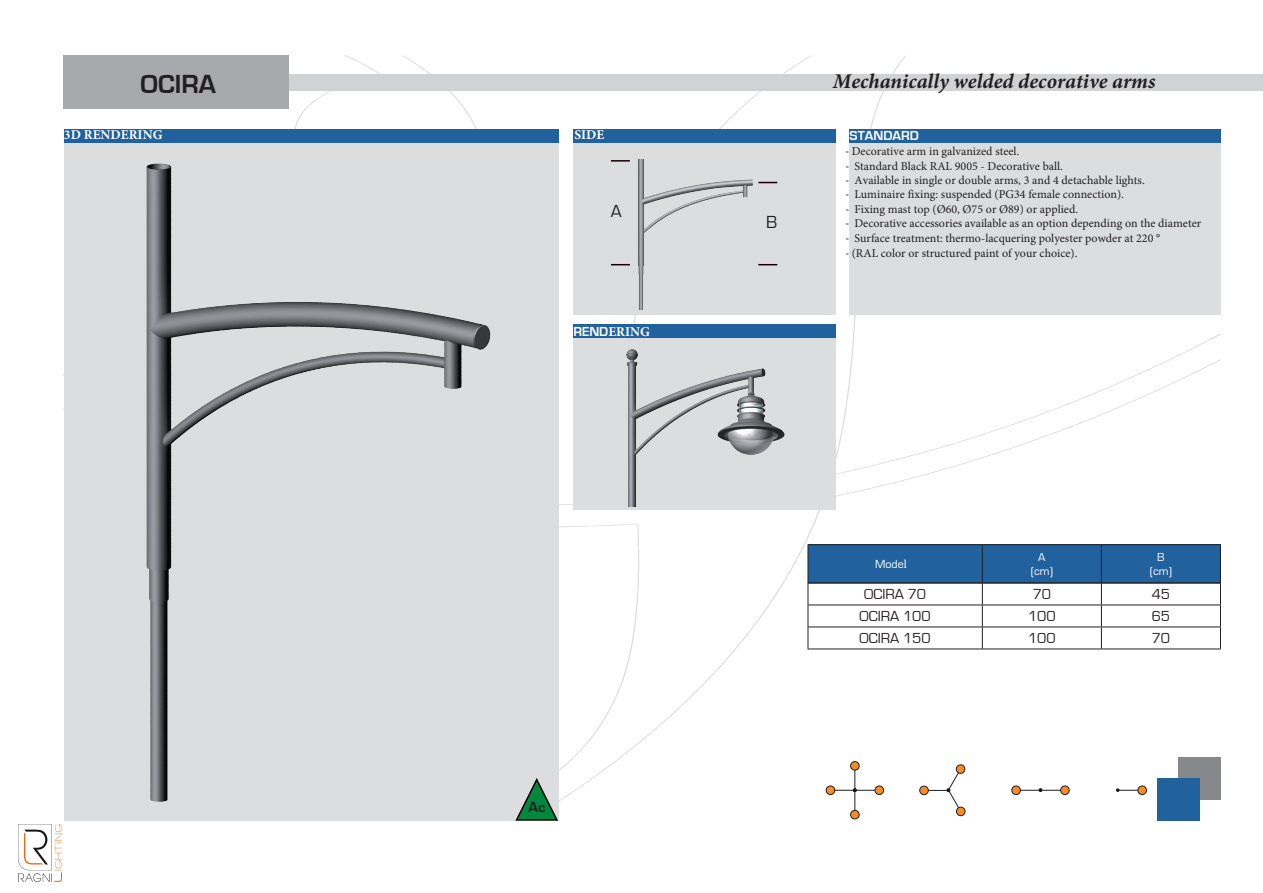
<style>
.page{position:relative;width:1263px;height:893px;background:#fff}
.page>*{position:absolute;margin:0;border:0;box-sizing:border-box;transform-origin:0 0}
.t1{font:700 27px "Eurostile";color:#231f20}
.t2{font:italic 700 21px "Minion Pro";color:#231f20}
.t3{font:18px "Eurostile";color:#231f20}
.t4{font:15px "Eurostile";color:#231f20}
.t5{font:700 15px "Eurostile";color:#231f20}
.t6{font:700 13.5px "Minion Pro";color:#fff}
.t7{font:700 13.5px "Eurostile";color:#fff}
.t8{font:12px "Minion Pro";color:#231f20}
.t9{font:12px/14.4px "Eurostile";color:#fff;text-align:center}
.s1{font-family:"Eurostile"}
.s2{font-family:"Minion Pro"}
</style>
<div class="page">
<img style="left:289px;top:55px;width:931px;height:766px">
<div style="left:574px;top:325px;width:262px;height:185px;background:#dcdddf"></div>
<div style="left:64px;top:129px;width:494px;height:692px;background:#dcdddf"></div>
<div style="left:574px;top:129px;width:262px;height:186px;background:#dcdddf"></div>
<div style="left:849px;top:129px;width:371px;height:186px;background:#dcdddf"></div>
<div style="left:64px;top:129px;width:494px;height:14px;background:#21619d"></div>
<div style="left:574px;top:129px;width:262px;height:14px;background:#21619d"></div>
<div style="left:849px;top:129px;width:371px;height:14px;background:#21619d"></div>
<div style="left:574px;top:325px;width:262px;height:13px;background:#21619d"></div>
<div style="left:1178px;top:757px;width:42px;height:43px;background:#86888b"></div>
<div style="left:1157px;top:778px;width:42px;height:43px;background:#21619d"></div>
<div style="left:808px;top:545px;width:412px;height:38px;background:#21619d"></div>
<hr style="left:808px;top:544px;width:174px;height:1px;background:#231f20">
<hr style="left:808px;top:545px;width:1px;height:38px;background:#231f20">
<hr style="left:982px;top:544px;width:119px;height:1px;background:#231f20">
<hr style="left:1101px;top:544px;width:120px;height:1px;background:#231f20">
<hr style="left:1101px;top:545px;width:1px;height:38px;background:#231f20">
<hr style="left:1220px;top:545px;width:1px;height:38px;background:#231f20">
<hr style="left:982px;top:545px;width:1px;height:38px;background:#231f20">
<div style="left:64px;top:74px;width:1199px;height:16px;background:#d1d2d4"></div>
<div style="left:64px;top:55px;width:225px;height:54px;background:#a8a9ad"></div>
<svg style="left:764px;top:182px;width:13px;height:1px"></svg>
<hr style="left:808px;top:583px;width:174px;height:1px;background:#231f20">
<hr style="left:982px;top:583px;width:119px;height:1px;background:#231f20">
<hr style="left:1101px;top:583px;width:120px;height:1px;background:#231f20">
<hr style="left:808px;top:605px;width:174px;height:1px;background:#231f20">
<hr style="left:982px;top:605px;width:119px;height:1px;background:#231f20">
<hr style="left:1101px;top:605px;width:120px;height:1px;background:#231f20">
<hr style="left:808px;top:627px;width:174px;height:1px;background:#231f20">
<svg style="left:808px;top:583px;width:1px;height:66px"></svg>
<hr style="left:982px;top:627px;width:119px;height:1px;background:#231f20">
<svg style="left:982px;top:583px;width:1px;height:66px"></svg>
<hr style="left:1101px;top:627px;width:120px;height:1px;background:#231f20">
<svg style="left:1101px;top:583px;width:1px;height:66px"></svg>
<svg style="left:1220px;top:583px;width:1px;height:66px"></svg>
<hr style="left:808px;top:649px;width:174px;height:1px;background:#231f20">
<hr style="left:982px;top:649px;width:119px;height:1px;background:#231f20">
<hr style="left:1101px;top:649px;width:120px;height:1px;background:#231f20">
<svg style="left:764px;top:264px;width:13px;height:1px"></svg>
<img style="left:638px;top:159px;width:126px;height:150px">
<svg style="left:515px;top:778px;width:44px;height:43px"></svg>
<img style="left:146px;top:163px;width:377px;height:651px">
<img style="left:626px;top:349px;width:159px;height:157px">
<svg style="left:611px;top:160px;width:19px;height:2px"></svg>
<svg style="left:611px;top:264px;width:19px;height:1px"></svg>
<div style="left:1012px;top:786px;width:8px;height:8px;background:#f68b27;border-radius:50%"></div>
<div style="left:1011px;top:786px;width:10px;height:9px;border:1px solid #231f20;border-radius:50%"></div>
<div style="left:1061px;top:786px;width:8px;height:8px;background:#f68b27;border-radius:50%"></div>
<div style="left:1060px;top:786px;width:9px;height:9px;border:1px solid #231f20;border-radius:50%"></div>
<svg style="left:1018px;top:788px;width:44px;height:4px"></svg>
<div style="left:1138px;top:786px;width:8px;height:8px;background:#f68b27;border-radius:50%"></div>
<div style="left:1137px;top:786px;width:10px;height:9px;border:1px solid #231f20;border-radius:50%"></div>
<svg style="left:1116px;top:788px;width:24px;height:4px"></svg>
<div style="left:826px;top:786px;width:9px;height:8px;background:#f68b27;border-radius:50%"></div>
<div style="left:826px;top:786px;width:9px;height:9px;border:1px solid #231f20;border-radius:50%"></div>
<div style="left:875px;top:786px;width:8px;height:8px;background:#f68b27;border-radius:50%"></div>
<div style="left:875px;top:786px;width:9px;height:9px;border:1px solid #231f20;border-radius:50%"></div>
<hr style="left:854px;top:766px;width:1px;height:49px;background:#231f20">
<div style="left:850px;top:761px;width:9px;height:9px;background:#f68b27;border-radius:50%"></div>
<div style="left:850px;top:761px;width:9px;height:9px;border:1px solid #231f20;border-radius:50%"></div>
<div style="left:850px;top:810px;width:9px;height:9px;background:#f68b27;border-radius:50%"></div>
<div style="left:850px;top:810px;width:9px;height:9px;border:1px solid #231f20;border-radius:50%"></div>
<svg style="left:833px;top:788px;width:44px;height:4px"></svg>
<div style="left:920px;top:786px;width:8px;height:9px;background:#f68b27;border-radius:50%"></div>
<div style="left:919px;top:786px;width:10px;height:9px;border:1px solid #231f20;border-radius:50%"></div>
<svg style="left:924px;top:764px;width:42px;height:53px"></svg>
<img style="left:19px;top:824px;width:42px;height:58px">
<p class="t1" style="left:141px;top:69px;width:77px">OCIRA</p>
<h2 class="t2" style="left:833px;top:67px;width:324px">Mechanically welded decorative arms</h2>
<p class="t6" style="left:64px;top:125px;width:100px">3D RENDERING</p>
<p class="t6" style="left:574px;top:125px;width:32px">SIDE</p>
<p class="t7" style="left:850px;top:128px;width:71px">STANDARD</p>
<p class="t3" style="left:611px;top:201px;width:12px">A</p>
<p class="t6" style="left:573px;top:322px;width:78px"><span class="s1">REND</span>ERING</p>
<p class="t5" style="left:528px;top:799px;width:18px">Ac</p>
<p class="t3" style="left:766px;top:212px;width:13px">B</p>
<p class="t8" style="left:846px;top:143px;width:175px"><span class="s1">-</span> Decorative arm in galvanized steel.</p>
<p class="t8" style="left:846px;top:158px;width:218px"><span class="s1">-</span> Standard Black RAL 9005 - Decorative ball.</p>
<p class="t8" style="left:846px;top:172px;width:300px"><span class="s1">-</span> Available in single or double arms, 3 and 4 detachable lights.</p>
<p class="t8" style="left:846px;top:187px;width:279px"><span class="s1">-</span> Luminaire fixing: suspended (PG34 female connection).</p>
<p class="t8" style="left:846px;top:201px;width:233px"><span class="s1">-</span> Fixing mast top (Ø60, Ø75 or Ø89) or applied.</p>
<p class="t8" style="left:846px;top:215px;width:356px"><span class="s1">-</span> Decorative accessories available as an option depending on the diameter</p>
<p class="t8" style="left:846px;top:230px;width:316px"><span class="s1">-</span> Surface treatment: thermo-lacquering polyester powder at 220 °</p>
<p class="t8" style="left:846px;top:245px;width:233px"><span class="s1">-</span> (RAL color or structured paint of your choice).</p>
<p class="t9" style="left:875px;top:557px;width:33px">Mode<span class="s2">l</span></p>
<p class="t9" style="left:1031px;top:550px;width:24px">A (cm)</p>
<p class="t9" style="left:1150px;top:550px;width:24px">B (cm)</p>
<p class="t4" style="left:864px;top:586px;width:63px">OCIRA 70</p>
<p class="t4" style="left:1033px;top:586px;width:20px">70</p>
<p class="t4" style="left:1152px;top:586px;width:20px">45</p>
<p class="t4" style="left:860px;top:608px;width:73px">OCIRA 100</p>
<p class="t4" style="left:1028px;top:608px;width:29px">100</p>
<p class="t4" style="left:1152px;top:608px;width:20px">65</p>
<p class="t4" style="left:860px;top:630px;width:73px">OCIRA 150</p>
<p class="t4" style="left:1028px;top:630px;width:29px">100</p>
<p class="t4" style="left:1152px;top:630px;width:20px">70</p>
</div>
